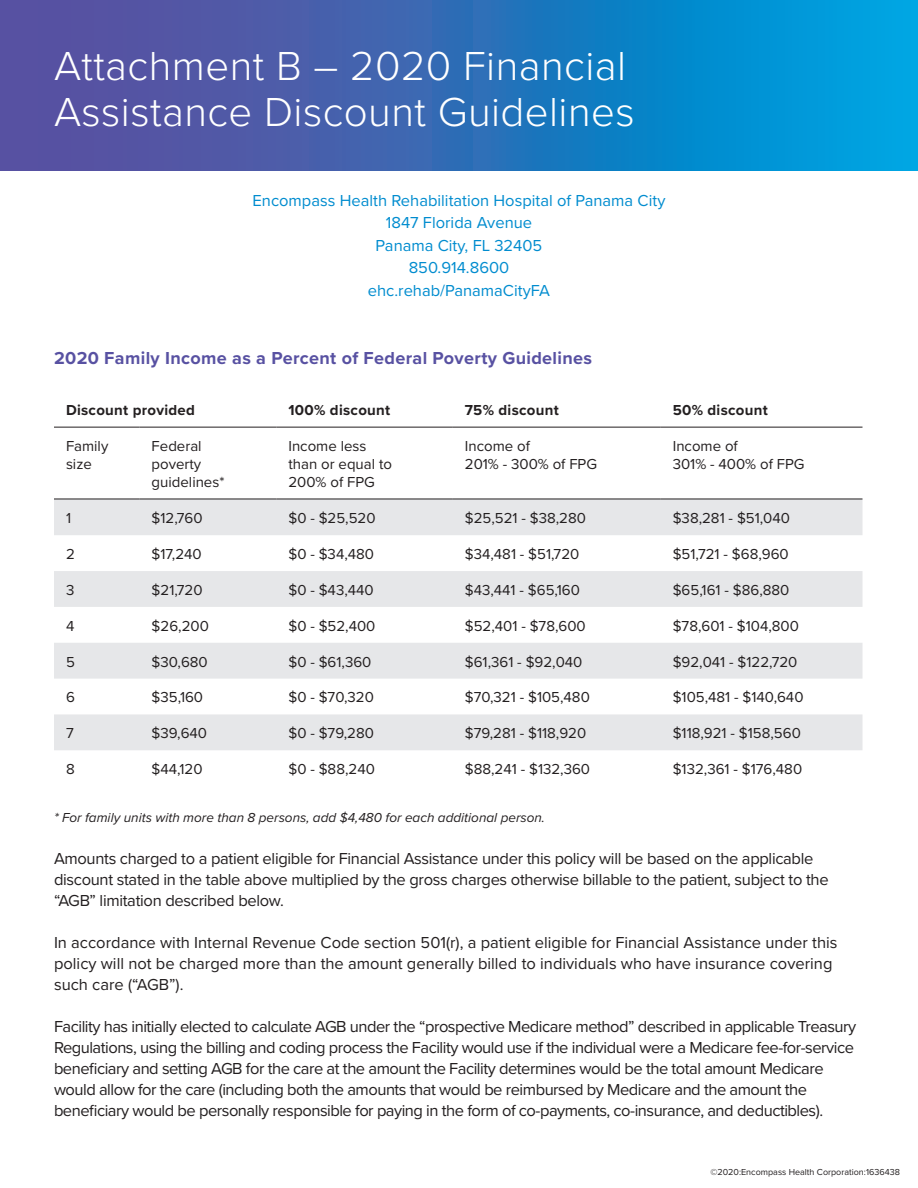
<style>
.page{position:relative;width:918px;height:1188px;background:#fff}
.page>*{position:absolute;margin:0;border:0;box-sizing:border-box;transform-origin:0 0}
.t1{font:300 42px "Proxima Nova";letter-spacing:.01em;color:#fff}
.t2{font:700 18px "Proxima Nova";letter-spacing:.02em;color:#5851a2}
.t3{font:16.5px/21px "Proxima Nova";letter-spacing:-.03em;color:#231f20}
.t4{font:16.5px/21px "Proxima Nova";color:#231f20}
.t5{font:16.5px "Proxima Nova";color:#008ccf}
.t6{font:15px/18px "Proxima Nova";color:#231f20}
.t7{font:700 15px "Proxima Nova";letter-spacing:.02em;color:#231f20}
.t8{font:italic 13.5px "Proxima Nova";color:#231f20}
.t9{font:9px "Proxima Nova";color:#231f20}
</style>
<div class="page">
<div style="left:0;top:0;width:918px;height:171px;background:linear-gradient(to right,#674497,#00a0de)"></div>
<svg style="left:54px;top:500px;width:808px;height:250px;fill:#e6e7e9"></svg>
<hr style="left:54px;top:427px;width:86px;height:1px;background:#231f20">
<hr style="left:140px;top:427px;width:136px;height:1px;background:#231f20">
<hr style="left:276px;top:427px;width:177px;height:1px;background:#231f20">
<hr style="left:453px;top:427px;width:208px;height:1px;background:#231f20">
<hr style="left:661px;top:427px;width:201px;height:1px;background:#231f20">
<hr style="left:54px;top:499px;width:86px;height:1px;background:#231f20">
<hr style="left:140px;top:499px;width:136px;height:1px;background:#231f20">
<hr style="left:276px;top:499px;width:177px;height:1px;background:#231f20">
<hr style="left:453px;top:499px;width:208px;height:1px;background:#231f20">
<hr style="left:661px;top:499px;width:201px;height:1px;background:#231f20">
<p class="t1" style="left:54px;top:35px;width:574px">Attachment B – 2020 Financial</p>
<p class="t1" style="left:54px;top:81px;width:582px">Assistance Discount Guidelines</p>
<p class="t5" style="left:253px;top:188px;width:414px">Encompass Health Rehabilitation Hospital of Panama City</p>
<p class="t5" style="left:386px;top:210px;width:148px">1847 Florida Avenue</p>
<p class="t5" style="left:376px;top:233px;width:168px">Panama City, FL 32405</p>
<p class="t5" style="left:409px;top:255px;width:102px">850.914.8600</p>
<p class="t5" style="left:368px;top:278px;width:184px">ehc.rehab/PanamaCityFA</p>
<p class="t2" style="left:54px;top:345px;width:540px">2020 Family Income as a Percent of Federal Poverty Guidelines</p>
<p class="t7" style="left:66px;top:399px;width:131px">Discount provided</p>
<p class="t7" style="left:288px;top:399px;width:103px">100% discount</p>
<p class="t7" style="left:465px;top:399px;width:96px">75% discount</p>
<p class="t7" style="left:673px;top:399px;width:97px">50% discount</p>
<p class="t6" style="left:66px;top:436px;width:44px">Family size</p>
<p class="t6" style="left:152px;top:436px;width:74px">Federal poverty guidelines*</p>
<p class="t6" style="left:288px;top:436px;width:105px">Income less than or equal to<br>200% of FPG</p>
<p class="t6" style="left:465px;top:436px;width:134px">Income of<br>201% - 300% of FPG</p>
<p class="t6" style="left:673px;top:436px;width:133px">Income of<br>301% - 400% of FPG</p>
<p class="t6" style="left:66px;top:509px;width:7px">1</p>
<p class="t6" style="left:152px;top:509px;width:53px">$12,760</p>
<p class="t6" style="left:288px;top:509px;width:89px">$0 - $25,520</p>
<p class="t6" style="left:465px;top:509px;width:123px">$25,521 - $38,280</p>
<p class="t6" style="left:673px;top:509px;width:119px">$38,281 - $51,040</p>
<p class="t6" style="left:66px;top:544px;width:10px">2</p>
<p class="t6" style="left:152px;top:544px;width:52px">$17,240</p>
<p class="t6" style="left:288px;top:544px;width:87px">$0 - $34,480</p>
<p class="t6" style="left:465px;top:544px;width:116px">$34,481 - $51,720</p>
<p class="t6" style="left:673px;top:544px;width:117px">$51,721 - $68,960</p>
<p class="t6" style="left:66px;top:580px;width:10px">3</p>
<p class="t6" style="left:152px;top:580px;width:52px">$21,720</p>
<p class="t6" style="left:288px;top:580px;width:87px">$0 - $43,440</p>
<p class="t6" style="left:465px;top:580px;width:117px">$43,441 - $65,160</p>
<p class="t6" style="left:673px;top:580px;width:118px">$65,161 - $86,880</p>
<p class="t6" style="left:66px;top:616px;width:10px">4</p>
<p class="t6" style="left:152px;top:616px;width:59px">$26,200</p>
<p class="t6" style="left:288px;top:616px;width:89px">$0 - $52,400</p>
<p class="t6" style="left:465px;top:616px;width:122px">$52,401 - $78,600</p>
<p class="t6" style="left:673px;top:616px;width:128px">$78,601 - $104,800</p>
<p class="t6" style="left:66px;top:652px;width:10px">5</p>
<p class="t6" style="left:152px;top:652px;width:58px">$30,680</p>
<p class="t6" style="left:288px;top:652px;width:85px">$0 - $61,360</p>
<p class="t6" style="left:465px;top:652px;width:119px">$61,361 - $92,040</p>
<p class="t6" style="left:673px;top:652px;width:126px">$92,041 - $122,720</p>
<p class="t6" style="left:66px;top:688px;width:10px">6</p>
<p class="t6" style="left:152px;top:688px;width:53px">$35,160</p>
<p class="t6" style="left:288px;top:688px;width:87px">$0 - $70,320</p>
<p class="t6" style="left:465px;top:688px;width:127px">$70,321 - $105,480</p>
<p class="t6" style="left:673px;top:688px;width:132px">$105,481 - $140,640</p>
<p class="t6" style="left:66px;top:724px;width:9px">7</p>
<p class="t6" style="left:152px;top:724px;width:57px">$39,640</p>
<p class="t6" style="left:288px;top:724px;width:87px">$0 - $79,280</p>
<p class="t6" style="left:465px;top:724px;width:123px">$79,281 - $118,920</p>
<p class="t6" style="left:673px;top:724px;width:130px">$118,921 - $158,560</p>
<p class="t6" style="left:66px;top:760px;width:10px">8</p>
<p class="t6" style="left:152px;top:760px;width:53px">$44,120</p>
<p class="t6" style="left:288px;top:760px;width:88px">$0 - $88,240</p>
<p class="t6" style="left:465px;top:760px;width:127px">$88,241 - $132,360</p>
<p class="t6" style="left:673px;top:760px;width:131px">$132,361 - $176,480</p>
<p class="t8" style="left:54px;top:808px;width:493px">* For family units with more than 8 persons, add $4,480 for each additional person.</p>
<p class="t3" style="left:54px;top:847px;width:776px">Amounts charged to a patient eligible for Financial Assistance under this policy will be based on the applicable discount stated in the table above multiplied by the gross charges otherwise billable to the patient, subject to the “AGB” limitation described below.</p>
<p class="t4" style="left:54px;top:931px;width:785px">In accordance with Internal Revenue Code section 501(r), a patient eligible for Financial Assistance under this policy will not be charged more than the amount generally billed to individuals who have insurance covering such care (“AGB”).</p>
<p class="t3" style="left:54px;top:1015px;width:804px">Facility has initially elected to calculate AGB under the “prospective Medicare method” described in applicable Treasury Regulations, using the billing and coding process the Facility would use if the individual were a Medicare fee-for-service beneficiary and setting AGB for the care at the amount the Facility determines would be the total amount Medicare would allow for the care (including both the amounts that would be reimbursed by Medicare and the amount the beneficiary would be personally responsible for paying in the form of co-payments, co-insurance, and deductibles).</p>
<p class="t9" style="left:711px;top:1166px;width:191px">©2020:Encompass Health Corporation:1636438</p>
</div>
